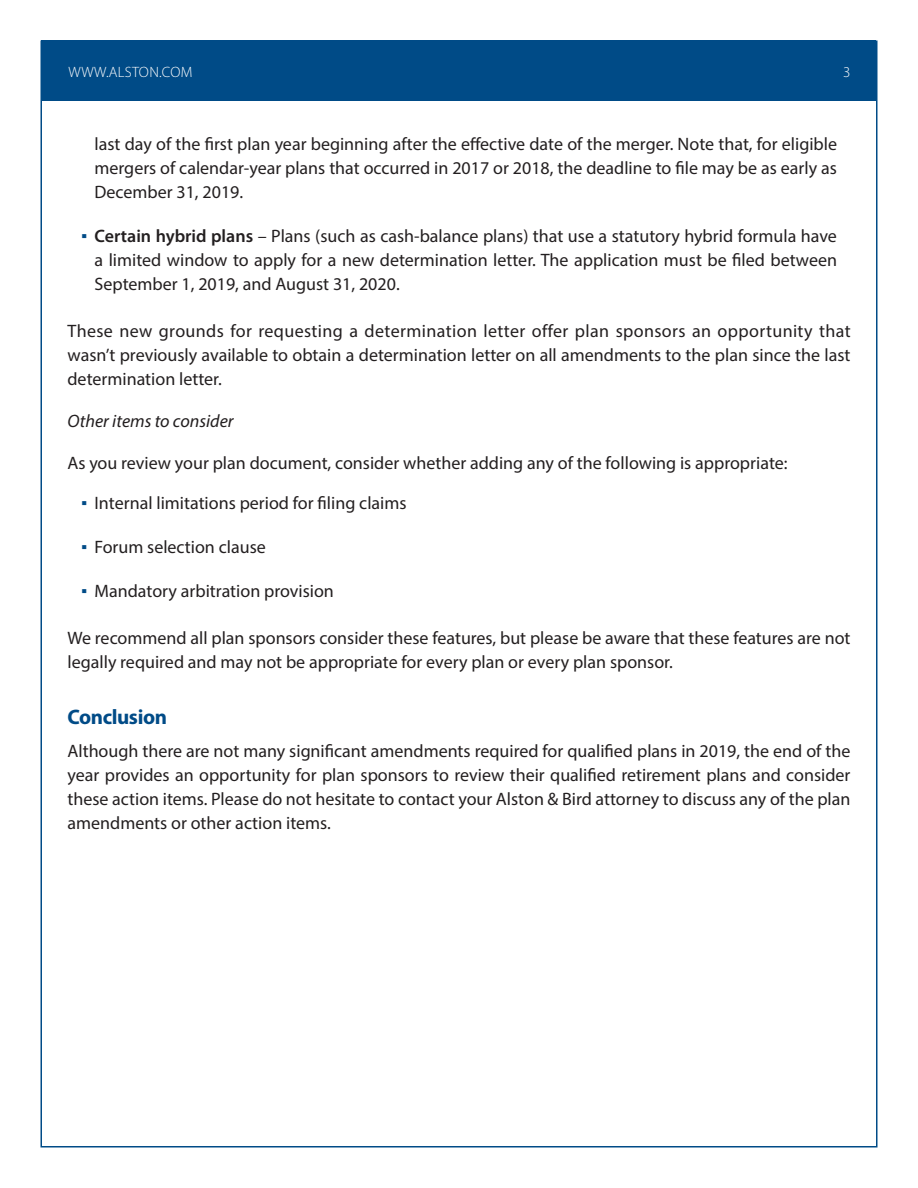
<style>
.page{position:relative;width:918px;height:1188px;background:#fff}
.page>*{position:absolute;margin:0;border:0;box-sizing:border-box;transform-origin:0 0}
.Head{font:700 21px "Myriad Pro";letter-spacing:-.02em;color:#004b87}
.Body_Text{font:18px/24px "Myriad Pro";color:#231f20;text-align:justify}
.Body_Text-2{font:italic 18px "Myriad Pro";color:#231f20}
.t1{font:300 15px "Myriad Pro";letter-spacing:.02em;color:#fff}
.s1{font-family:"Tahoma";color:#004b87}
.s2{font-weight:600}
</style>
<div class="page">
<div style="left:42px;top:40px;width:834px;height:61px;background:#004b87"></div>
<p class="t1" style="left:68px;top:63px;width:125px">WWW.ALSTON.COM</p>
<p class="t1" style="left:843px;top:63px;width:9px">3</p>
<p class="Body_Text" style="left:94px;top:132px;width:744px">last day of the first plan year beginning after the effective date of the merger. Note that, for eligible mergers of calendar-year plans that occurred in 2017 or 2018, the deadline to file may be as early as December 31, 2019.</p>
<p class="Body_Text" style="left:94px;top:224px;width:744px;text-indent:-14px"><span class="s1">▪</span> <span class="s2">Certain hybrid plans</span> – Plans (such as cash-balance plans) that use a statutory hybrid formula have a limited window to apply for a new determination letter. The application must be filed between September 1, 2019, and August 31, 2020.</p>
<p class="Body_Text" style="left:68px;top:318px;width:785px">These new grounds for requesting a determination letter offer plan sponsors an opportunity that wasn’t previously available to obtain a determination letter on all amendments to the plan since the last determination letter.</p>
<p class="Body_Text-2" style="left:68px;top:410px;width:168px">Other items to consider</p>
<p class="Body_Text" style="left:68px;top:450px;width:722px">As you review your plan document, consider whether adding any of the following is appropriate:</p>
<p class="Body_Text" style="left:81px;top:490px;width:327px"><span class="s1">▪</span> Internal limitations period for filing claims</p>
<p class="Body_Text" style="left:81px;top:534px;width:186px"><span class="s1">▪</span> Forum selection clause</p>
<p class="Body_Text" style="left:81px;top:579px;width:254px"><span class="s1">▪</span> Mandatory arbitration provision</p>
<p class="Body_Text" style="left:68px;top:625px;width:785px">We recommend all plan sponsors consider these features, but please be aware that these features are not legally required and may not be appropriate for every plan or every plan sponsor.</p>
<p class="Head" style="left:68px;top:703px;width:101px">Conclusion</p>
<p class="Body_Text" style="left:68px;top:738px;width:785px">Although there are not many significant amendments required for qualified plans in 2019, the end of the year provides an opportunity for plan sponsors to review their qualified retirement plans and consider these action items. Please do not hesitate to contact your Alston &amp; Bird attorney to discuss any of the plan amendments or other action items.</p>
</div>
